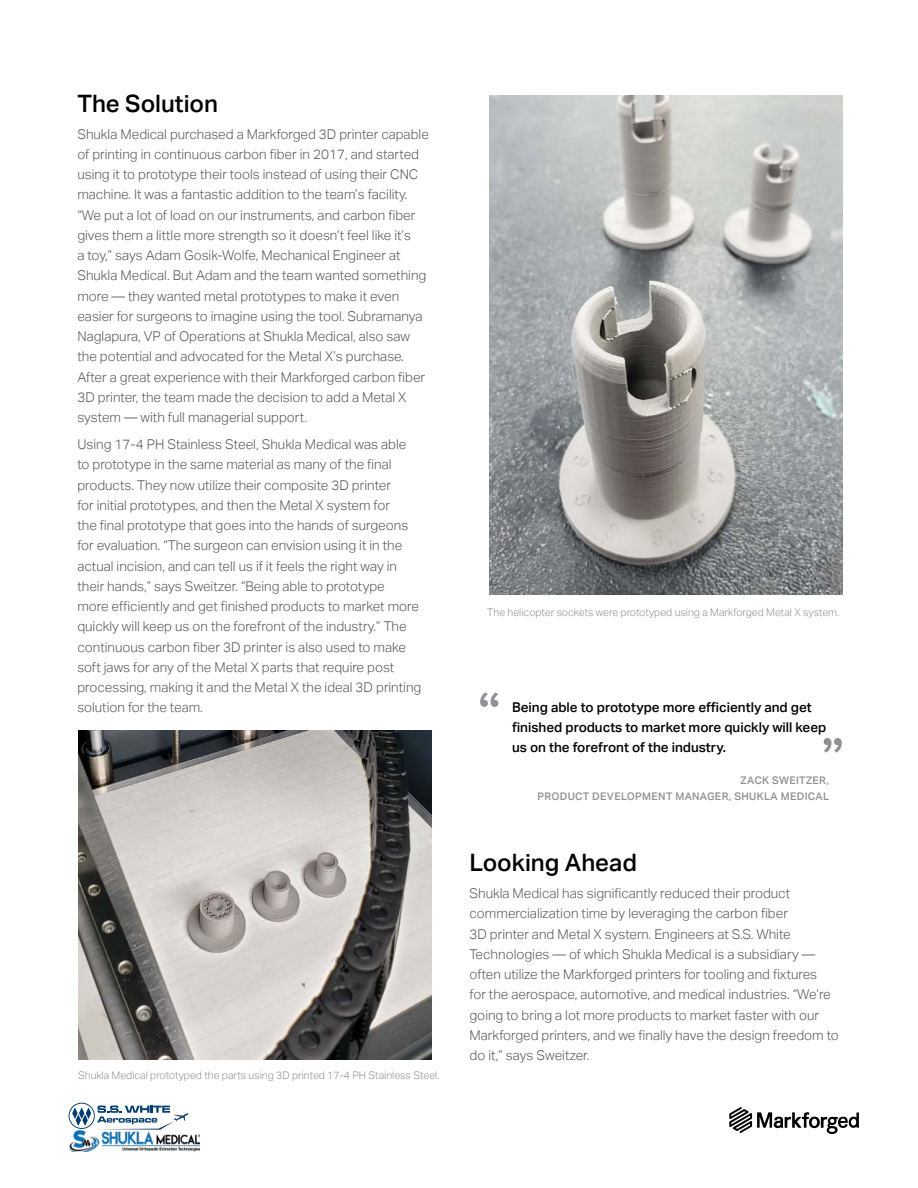
<style>
.page{position:relative;width:918px;height:1188px;background:#fff}
.page>*{position:absolute;margin:0;border:0;box-sizing:border-box;transform-origin:0 0}
.t1{font:500 24px "Aktiv Grotesk";color:#030202}
.t2{font:300 13.5px/20.2px "Aktiv Grotesk";color:#57585a}
.t3{font:500 13.5px/20.2px "Aktiv Grotesk";color:#030202}
.t4{font:300 10.5px "Aktiv Grotesk";color:#8f9194}
.t5{font:500 10.5px/15.8px "Aktiv Grotesk";letter-spacing:.03em;color:#8f9194;text-align:right}
</style>
<div class="page">
<svg style="left:480px;top:692px;width:18px;height:15px"></svg>
<svg style="left:824px;top:738px;width:18px;height:15px"></svg>
<img style="left:78px;top:730px;width:353px;height:329px">
<img style="left:490px;top:95px;width:353px;height:500px">
<svg style="left:729px;top:1107px;width:130px;height:27px"></svg>
<img style="left:69px;top:1130px;width:131px;height:21px">
<svg style="left:69px;top:1103px;width:119px;height:27px"></svg>
<h1 class="t1" style="left:77px;top:94px;width:142px">The Solution</h1>
<p class="t2" style="left:77px;top:125px;width:353px">Shukla Medical purchased a Markforged 3D printer capable of printing in continuous carbon fiber in 2017, and started using it to prototype their tools instead of using their CNC machine. It was a fantastic addition to the team’s facility. “We put a lot of load on our instruments, and carbon fiber gives them a little more strength so it doesn’t feel like it’s<br>a toy,” says Adam Gosik-Wolfe, Mechanical Engineer at Shukla Medical. But Adam and the team wanted something more — they wanted metal prototypes to make it even easier for surgeons to imagine using the tool. Subramanya Naglapura, VP of Operations at Shukla Medical, also saw the potential and advocated for the Metal X’s purchase.<br>After a great experience with their Markforged carbon fiber 3D printer, the team made the decision to add a Metal X system — with full managerial support.</p>
<p class="t2" style="left:77px;top:435px;width:346px">Using 17-4 PH Stainless Steel, Shukla Medical was able to prototype in the same material as many of the final products. They now utilize their composite 3D printer<br>for initial prototypes, and then the Metal X system for<br>the final prototype that goes into the hands of surgeons for evaluation. “The surgeon can envision using it in the actual incision, and can tell us if it feels the right way in their hands,” says Sweitzer. “Being able to prototype<br>more efficiently and get finished products to market more quickly will keep us on the forefront of the industry.” The continuous carbon fiber 3D printer is also used to make soft jaws for any of the Metal X parts that require post processing, making it and the Metal X the ideal 3D printing solution for the team.</p>
<p class="t4" style="left:78px;top:1071px;width:363px">Shukla Medical prototyped the parts using 3D printed 17-4 PH Stainless Steel.</p>
<p class="t4" style="left:487px;top:608px;width:353px">The helicopter sockets were prototyped using a Markforged Metal X system.</p>
<p class="t3" style="left:512px;top:697px;width:316px">Being able to prototype more efficiently and get finished products to market more quickly will keep us on the forefront of the industry.</p>
<p class="t5" style="left:537px;top:772px;width:293px">ZACK SWEITZER,<br>PRODUCT DEVELOPMENT MANAGER, SHUKLA MEDICAL</p>
<h1 class="t1" style="left:470px;top:853px;width:169px">Looking Ahead</h1>
<p class="t2" style="left:470px;top:883px;width:371px">Shukla Medical has significantly reduced their product commercialization time by leveraging the carbon fiber<br>3D printer and Metal X system. Engineers at S.S. White Technologies — of which Shukla Medical is a subsidiary — often utilize the Markforged printers for tooling and fixtures<br>for the aerospace, automotive, and medical industries. “We’re going to bring a lot more products to market faster with our Markforged printers, and we finally have the design freedom to do it,” says Sweitzer.</p>
</div>
